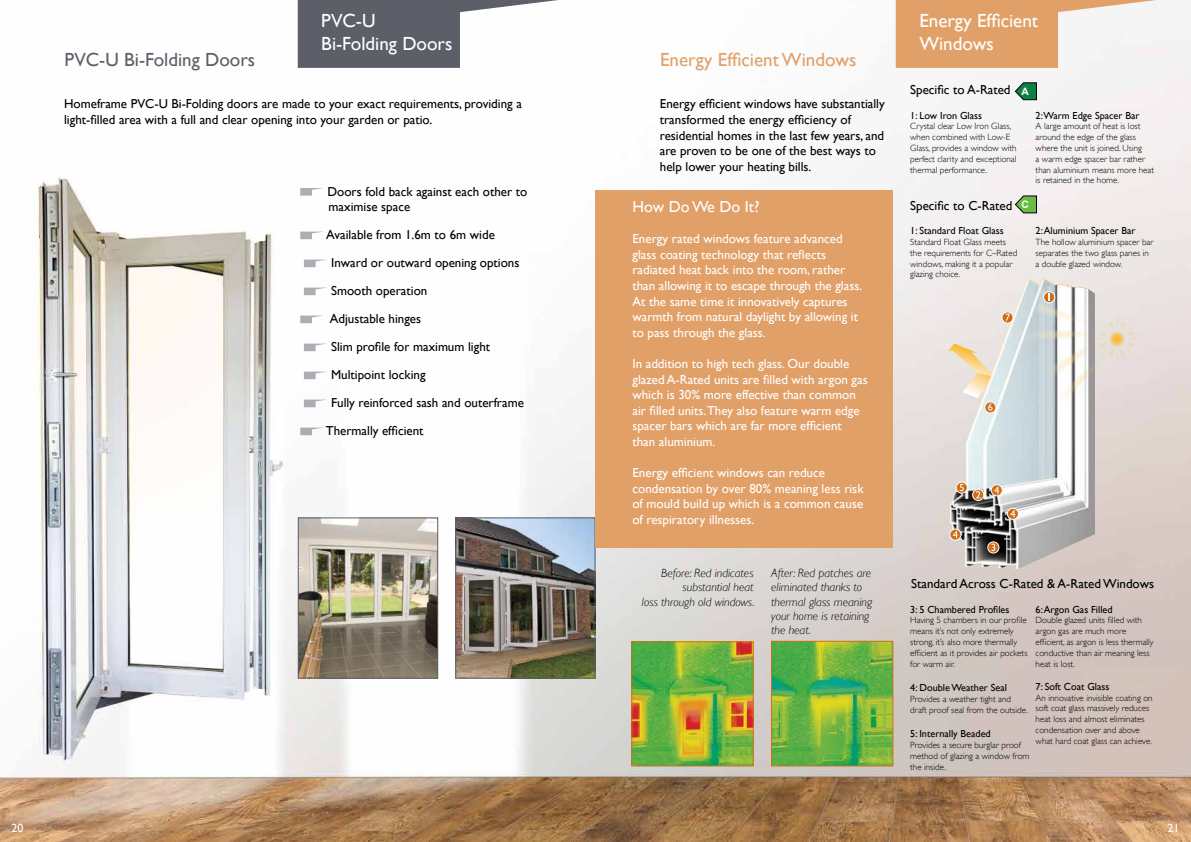
<style>
.page{position:relative;width:1191px;height:842px;background:#fff}
.page>*{position:absolute;margin:0;border:0;box-sizing:border-box;transform-origin:0 0}
.t1{font:19px/22.8px "Gill Sans";color:#fff}
.t2{font:19px "Gill Sans";color:#e1a068}
.t3{font:19px "Gill Sans";color:#5d5f68}
.t4{font:16px "Gill Sans";color:#fff}
.t5{font:13px/15.6px "Gill Sans";color:#000}
.t6{font:13px/15.6px "Gill Sans";color:#fff}
.t7{font:italic 300 12px/14.4px "Gill Sans";color:#000}
.t8{font:12px "Gill Sans";color:#fff}
.t9{font:700 10.3px "Arial";color:#fff}
.t10{font:10.2px "Gill Sans";color:#000}
.t11{font:300 9px/10.8px "Gill Sans";color:#000}
</style>
<div class="page">
<img style="left:0;top:0;width:1191px;height:842px">
<svg style="left:300px;top:188px;width:24px;height:8px"></svg>
<svg style="left:300px;top:232px;width:24px;height:7px"></svg>
<svg style="left:304px;top:260px;width:23px;height:7px"></svg>
<svg style="left:304px;top:288px;width:23px;height:7px"></svg>
<svg style="left:300px;top:316px;width:24px;height:7px"></svg>
<svg style="left:304px;top:344px;width:23px;height:7px"></svg>
<svg style="left:304px;top:372px;width:23px;height:7px"></svg>
<svg style="left:304px;top:400px;width:23px;height:7px"></svg>
<svg style="left:300px;top:428px;width:24px;height:7px"></svg>
<img style="left:300px;top:519px;width:136px;height:158px">
<div style="left:298px;top:517px;width:140px;height:162px;border:1px solid #5d5f68"></div>
<img style="left:457px;top:519px;width:136px;height:158px">
<div style="left:455px;top:517px;width:140px;height:162px;border:1px solid #5d5f68"></div>
<div style="left:595px;top:190px;width:298px;height:358px;background:#e1a068"></div>
<svg style="left:895px;top:0;width:261px;height:68px"></svg>
<img style="left:633px;top:643px;width:118px;height:121px">
<div style="left:631px;top:641px;width:122px;height:125px;border:1px solid #ce6f19"></div>
<img style="left:773px;top:643px;width:118px;height:121px">
<div style="left:771px;top:641px;width:122px;height:125px;border:1px solid #ce6f19"></div>
<svg style="left:298px;top:0;width:260px;height:68px"></svg>
<svg style="left:1015px;top:83px;width:21px;height:17px"></svg>
<svg style="left:1015px;top:196px;width:21px;height:17px"></svg>
<img style="left:950px;top:279px;width:145px;height:290px">
<svg style="left:987px;top:542px;width:12px;height:11px"></svg>
<div style="left:987px;top:542px;width:12px;height:11px;border:1px solid #fff;border-radius:50%"></div>
<svg style="left:991px;top:544px;width:4px;height:7px"></svg>
<div style="left:1007px;top:508px;width:11px;height:11px;background:#ce6f19;border-radius:50%"></div>
<div style="left:1007px;top:508px;width:11px;height:11px;border:1px solid #fff;border-radius:50%"></div>
<svg style="left:1010px;top:510px;width:5px;height:7px"></svg>
<div style="left:991px;top:485px;width:11px;height:11px;background:#ce6f19;border-radius:50%"></div>
<div style="left:991px;top:485px;width:11px;height:11px;border:1px solid #fff;border-radius:50%"></div>
<svg style="left:994px;top:486px;width:5px;height:8px"></svg>
<svg style="left:949px;top:529px;width:12px;height:11px"></svg>
<div style="left:949px;top:529px;width:12px;height:11px;border:1px solid #fff;border-radius:50%"></div>
<svg style="left:952px;top:531px;width:5px;height:7px"></svg>
<svg style="left:956px;top:482px;width:11px;height:11px"></svg>
<div style="left:956px;top:482px;width:11px;height:11px;border:1px solid #fff;border-radius:50%"></div>
<svg style="left:959px;top:484px;width:4px;height:7px"></svg>
<div style="left:984px;top:402px;width:12px;height:11px;border:1px solid #fff;border-radius:50%"></div>
<svg style="left:948px;top:343px;width:46px;height:68px"></svg>
<div style="left:1043px;top:292px;width:11px;height:11px;border:1px solid #fff;border-radius:50%"></div>
<svg style="left:1022px;top:293px;width:116px;height:140px"></svg>
<svg style="left:972px;top:489px;width:11px;height:11px"></svg>
<div style="left:972px;top:489px;width:12px;height:12px;border:1px solid #fff;border-radius:50%"></div>
<svg style="left:976px;top:491px;width:4px;height:7px"></svg>
<div style="left:1002px;top:312px;width:11px;height:11px;background:#ce6f19;border-radius:50%"></div>
<div style="left:1001px;top:312px;width:12px;height:11px;border:1px solid #fff;border-radius:50%"></div>
<svg style="left:1005px;top:314px;width:5px;height:7px"></svg>
<h1 class="t1" style="left:321px;top:10px;width:133px">PVC-U<br>Bi-Folding Doors</h1>
<h1 class="t3" style="left:65px;top:49px;width:192px">PVC-U Bi-Folding Doors</h1>
<h3 class="t5" style="left:64px;top:97px;width:459px">Homeframe PVC-U Bi-Folding doors are made to your exact requirements, providing a light-filled area with a full and clear opening into your garden or patio.</h3>
<h3 class="t5" style="left:327px;top:184px;width:201px">Doors fold back against each other to maximise space</h3>
<h3 class="t5" style="left:326px;top:227px;width:170px">Available from 1.6m to 6m wide</h3>
<h3 class="t5" style="left:331px;top:255px;width:190px">Inward or outward opening options</h3>
<h3 class="t5" style="left:331px;top:283px;width:98px">Smooth operation</h3>
<h3 class="t5" style="left:330px;top:311px;width:93px">Adjustable hinges</h3>
<h3 class="t5" style="left:331px;top:339px;width:161px">Slim profile for maximum light</h3>
<h3 class="t5" style="left:331px;top:367px;width:96px">Multipoint locking</h3>
<h3 class="t5" style="left:331px;top:395px;width:194px">Fully reinforced sash and outerframe</h3>
<h3 class="t5" style="left:326px;top:423px;width:99px">Thermally efficient</h3>
<h1 class="t2" style="left:660px;top:49px;width:198px">Energy Efficient Windows</h1>
<h3 class="t5" style="left:660px;top:97px;width:226px">Energy efficient windows have substantially transformed the energy efficiency of residential homes in the last few years, and are proven to be one of the best ways to help lower your heating bills.</h3>
<h2 class="t4" style="left:632px;top:197px;width:128px">How Do We Do It?</h2>
<p class="t6" style="left:632px;top:231px;width:231px">Energy rated windows feature advanced glass coating technology that reflects radiated heat back into the room, rather than allowing it to escape through the glass.<br>At the same time it innovatively captures warmth from natural daylight by allowing it to pass through the glass.</p>
<h3 class="t6" style="left:632px;top:356px;width:237px">In addition to high tech glass. Our double glazed A-Rated units are filled with argon gas which is 30% more effective than common air filled units.They also feature warm edge spacer bars which are far more efficient than aluminium.</h3>
<h3 class="t6" style="left:632px;top:465px;width:233px">Energy efficient windows can reduce condensation by over 80% meaning less risk of mould build up which is a common cause of respiratory illnesses.</h3>
<h3 class="t7" style="left:642px;top:565px;width:114px;text-align:right">Before: Red indicates substantial heat<br>loss through old windows.</h3>
<h3 class="t7" style="left:771px;top:565px;width:102px">After: Red patches are eliminated thanks to thermal glass meaning your home is retaining the heat.</h3>
<h1 class="t1" style="left:919px;top:10px;width:120px">Energy Efficient<br>Windows</h1>
<h3 class="t5" style="left:910px;top:82px;width:102px">Specific to A-Rated</h3>
<p class="t10" style="left:910px;top:109px;width:73px">1: Low Iron Glass</p>
<p class="t11" style="left:910px;top:121px;width:108px">Crystal clear Low Iron Glass, when combined with Low-E<br>Glass, provides a window with perfect clarity and exceptional thermal performance.</p>
<p class="t9" style="left:1021px;top:85px;width:9px">A</p>
<p class="t10" style="left:1035px;top:109px;width:105px">2:Warm Edge Spacer Bar</p>
<p class="t11" style="left:1035px;top:121px;width:120px">A large amount of heat is lost around the edge of the glass where the unit is joined. Using<br>a warm edge spacer bar rather than aluminium means more heat is retained in the home.</p>
<h3 class="t5" style="left:910px;top:198px;width:104px">Specific to C-Rated</h3>
<p class="t10" style="left:910px;top:225px;width:95px">1: Standard Float Glass</p>
<p class="t11" style="left:910px;top:237px;width:108px">Standard Float Glass meets the requirements for C–Rated windows, making it a popular glazing choice.</p>
<p class="t9" style="left:1021px;top:198px;width:9px">C</p>
<p class="t10" style="left:1035px;top:225px;width:102px">2: Aluminium Spacer Bar</p>
<p class="t11" style="left:1035px;top:237px;width:119px">The hollow aluminium spacer bar separates the two glass panes in a double glazed window.</p>
<h3 class="t5" style="left:911px;top:576px;width:244px">Standard Across C-Rated &amp; A-Rated Windows</h3>
<p class="t10" style="left:910px;top:603px;width:101px">3: 5 Chambered Profiles</p>
<p class="t11" style="left:910px;top:615px;width:119px">Having 5 chambers in our profile means it’s not only extremely strong, it’s also more thermally efficient as it provides air pockets for warm air.</p>
<p class="t10" style="left:910px;top:682px;width:98px">4: Double Weather Seal</p>
<p class="t11" style="left:910px;top:693px;width:119px">Provides a weather tight and draft proof seal from the outside.</p>
<p class="t10" style="left:910px;top:728px;width:82px">5: Internally Beaded</p>
<p class="t11" style="left:910px;top:740px;width:121px">Provides a secure burglar proof method of glazing a window from the inside.</p>
<p class="t10" style="left:1035px;top:603px;width:79px">6: Argon Gas Filled</p>
<p class="t11" style="left:1035px;top:615px;width:120px">Double glazed units filled with argon gas are much more efficient, as argon is less thermally conductive than air meaning less heat is lost.</p>
<p class="t10" style="left:1035px;top:680px;width:75px">7: Soft Coat Glass</p>
<p class="t11" style="left:1035px;top:692px;width:118px">An innovative invisible coating on soft coat glass massively reduces heat loss and almost eliminates condensation over and above what hard coat glass can achieve.</p>
<h3 class="t8" style="left:11px;top:821px;width:14px">20</h3>
<h3 class="t8" style="left:1167px;top:821px;width:13px">21</h3>
</div>
